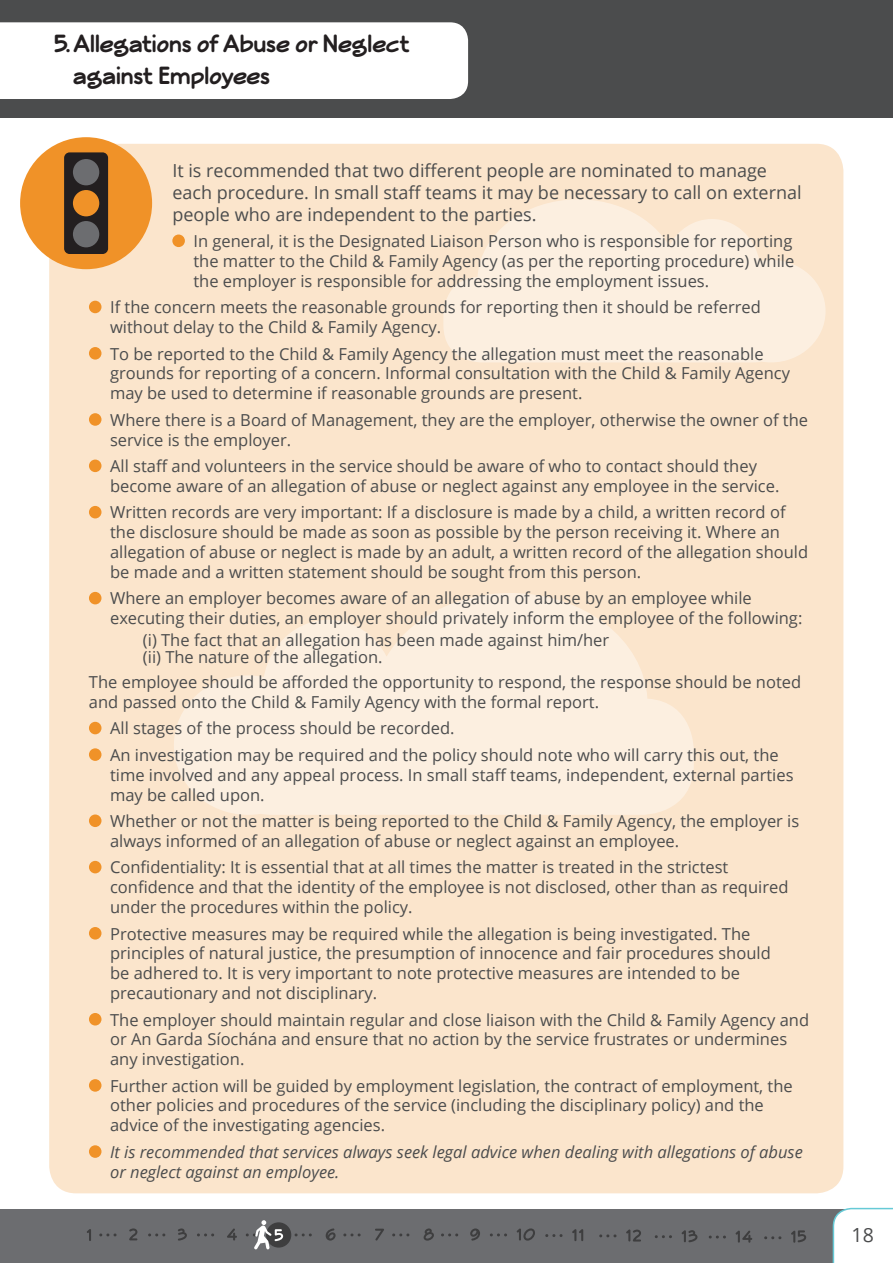
<style>
.page{position:relative;width:893px;height:1263px;background:#fff}
.page>*{position:absolute;margin:0;border:0;box-sizing:border-box;transform-origin:0 0}
.t1{font:700 27px/32.4px "Veggieburger";color:#231f20}
.t2{font:19.5px "Open Sans";color:#4b4c4d}
.t3{font:18px/21.6px "Open Sans";color:#4b4c4d}
.t4{font:16.5px/19.8px "Open Sans";color:#4b4c4d}
.t5{font:italic 16.5px/19.8px "Open Sans";color:#4b4c4d}
</style>
<div class="page">
<div style="left:0;top:1209px;width:893px;height:54px;background:#6c6d70"></div>
<svg style="left:656px;top:1235px;width:16px;height:3px"></svg>
<svg style="left:710px;top:1235px;width:16px;height:3px"></svg>
<svg style="left:766px;top:1236px;width:16px;height:3px"></svg>
<svg style="left:227px;top:1228px;width:10px;height:12px"></svg>
<svg style="left:87px;top:1229px;width:4px;height:12px"></svg>
<svg style="left:129px;top:1228px;width:8px;height:12px"></svg>
<svg style="left:178px;top:1228px;width:9px;height:12px"></svg>
<svg style="left:326px;top:1228px;width:10px;height:12px"></svg>
<svg style="left:375px;top:1229px;width:9px;height:11px"></svg>
<svg style="left:424px;top:1228px;width:10px;height:12px"></svg>
<svg style="left:470px;top:1228px;width:10px;height:12px"></svg>
<svg style="left:517px;top:1228px;width:18px;height:12px"></svg>
<svg style="left:101px;top:1233px;width:16px;height:3px"></svg>
<svg style="left:150px;top:1233px;width:16px;height:3px"></svg>
<svg style="left:198px;top:1233px;width:16px;height:3px"></svg>
<svg style="left:296px;top:1233px;width:16px;height:3px"></svg>
<svg style="left:345px;top:1233px;width:16px;height:3px"></svg>
<svg style="left:394px;top:1233px;width:16px;height:3px"></svg>
<svg style="left:442px;top:1233px;width:16px;height:3px"></svg>
<svg style="left:491px;top:1233px;width:16px;height:3px"></svg>
<svg style="left:547px;top:1234px;width:16px;height:3px"></svg>
<svg style="left:572px;top:1229px;width:11px;height:12px"></svg>
<svg style="left:601px;top:1234px;width:16px;height:3px"></svg>
<svg style="left:626px;top:1229px;width:15px;height:12px"></svg>
<svg style="left:682px;top:1230px;width:15px;height:12px"></svg>
<svg style="left:736px;top:1230px;width:16px;height:13px"></svg>
<svg style="left:791px;top:1230px;width:15px;height:13px"></svg>
<div style="left:49px;top:144px;width:794px;height:1049px;background:#fbe5cc;border-radius:27px"></div>
<svg style="left:174px;top:593px;width:520px;height:222px;fill:#fcefe0"></svg>
<svg style="left:443px;top:199px;width:383px;height:163px;fill:#fcefe0"></svg>
<div style="left:172px;top:235px;width:13px;height:12px;background:#f09228;border-radius:50%"></div>
<div style="left:89px;top:301px;width:12px;height:12px;background:#f09228;border-radius:50%"></div>
<div style="left:89px;top:347px;width:12px;height:13px;background:#f09228;border-radius:50%"></div>
<div style="left:89px;top:413px;width:12px;height:13px;background:#f09228;border-radius:50%"></div>
<div style="left:89px;top:460px;width:12px;height:12px;background:#f09228;border-radius:50%"></div>
<div style="left:89px;top:506px;width:12px;height:12px;background:#f09228;border-radius:50%"></div>
<div style="left:89px;top:592px;width:12px;height:12px;background:#f09228;border-radius:50%"></div>
<div style="left:89px;top:722px;width:12px;height:12px;background:#f09228;border-radius:50%"></div>
<div style="left:89px;top:748px;width:12px;height:13px;background:#f09228;border-radius:50%"></div>
<div style="left:89px;top:814px;width:12px;height:13px;background:#f09228;border-radius:50%"></div>
<div style="left:89px;top:861px;width:12px;height:12px;background:#f09228;border-radius:50%"></div>
<div style="left:89px;top:927px;width:12px;height:12px;background:#f09228;border-radius:50%"></div>
<div style="left:89px;top:1013px;width:12px;height:12px;background:#f09228;border-radius:50%"></div>
<div style="left:89px;top:1079px;width:12px;height:13px;background:#f09228;border-radius:50%"></div>
<div style="left:89px;top:1145px;width:12px;height:13px;background:#f09228;border-radius:50%"></div>
<div style="left:0;top:0;width:893px;height:118px;background:#4b4c4d"></div>
<div style="left:0;top:22px;width:468px;height:77px;background:#fff"></div>
<div style="left:20px;top:137px;width:132px;height:132px;background:#f09228;border-radius:50%"></div>
<div style="left:64px;top:152px;width:44px;height:102px;background:#231f20;border-radius:5px"></div>
<div style="left:73px;top:159px;width:26px;height:26px;background:#6c6d70;border-radius:50%"></div>
<div style="left:73px;top:190px;width:26px;height:26px;background:#f09228;border-radius:50%"></div>
<div style="left:73px;top:221px;width:26px;height:26px;background:#6c6d70;border-radius:50%"></div>
<div style="left:266px;top:1222px;width:25px;height:25px;background:#3e3e3f;border-radius:50%"></div>
<svg style="left:247px;top:1220px;width:38px;height:29px"></svg>
<svg style="left:833px;top:1208px;width:60px;height:55px;background:#f6fafb"></svg>
<h1 class="t1" style="left:73px;top:27px;width:338px;text-indent:-19px">5. Allegations of Abuse or Neglect against Employees</h1>
<p class="t3" style="left:172px;top:160px;width:631px">It is recommended that two different people are nominated to manage each procedure. In small staff teams it may be necessary to call on external people who are independent to the parties.</p>
<p class="t4" style="left:193px;top:231px;width:602px;text-align:justify">In general, it is the Designated Liaison Person who is responsible for reporting the matter to the Child &amp; Family Agency (as per the reporting procedure) while the employer is responsible for addressing the employment issues.</p>
<p class="t4" style="left:110px;top:297px;width:652px">If the concern meets the reasonable grounds for reporting then it should be referred without delay to the Child &amp; Family Agency.</p>
<p class="t4" style="left:110px;top:343px;width:681px">To be reported to the Child &amp; Family Agency the allegation must meet the reasonable grounds for reporting of a concern. Informal consultation with the Child &amp; Family Agency may be used to determine if reasonable grounds are present.</p>
<p class="t4" style="left:110px;top:409px;width:699px">Where there is a Board of Management, they are the employer, otherwise the owner of the service is the employer.</p>
<p class="t4" style="left:110px;top:456px;width:671px">All staff and volunteers in the service should be aware of who to contact should they become aware of an allegation of abuse or neglect against any employee in the service.</p>
<p class="t4" style="left:110px;top:502px;width:700px">Written records are very important: If a disclosure is made by a child, a written record of the disclosure should be made as soon as possible by the person receiving it. Where an allegation of abuse or neglect is made by an adult, a written record of the allegation should be made and a written statement should be sought from this person.</p>
<p class="t4" style="left:110px;top:588px;width:694px">Where an employer becomes aware of an allegation of abuse by an employee while executing their duties, an employer should privately inform the employee of the following:</p>
<p class="t4" style="left:143px;top:631px;width:468px;line-height:17.2px">(i) The fact that an allegation has been made against him/her (ii) The nature of the allegation.</p>
<p class="t4" style="left:89px;top:672px;width:714px">The employee should be afforded the opportunity to respond, the response should be noted and passed onto the Child &amp; Family Agency with the formal report.</p>
<p class="t4" style="left:110px;top:715px;width:670px;line-height:26.5px">All stages of the process should be recorded.<br>An investigation may be required and the policy should note who will carry this out, the</p>
<p class="t4" style="left:110px;top:764px;width:685px">time involved and any appeal process. In small staff teams, independent, external parties may be called upon.</p>
<p class="t4" style="left:110px;top:811px;width:691px">Whether or not the matter is being reported to the Child &amp; Family Agency, the employer is always informed of an allegation of abuse or neglect against an employee.</p>
<p class="t4" style="left:110px;top:857px;width:680px">Confidentiality: It is essential that at all times the matter is treated in the strictest confidence and that the identity of the employee is not disclosed, other than as required under the procedures within the policy.</p>
<p class="t4" style="left:110px;top:923px;width:662px">Protective measures may be required while the allegation is being investigated. The principles of natural justice, the presumption of innocence and fair procedures should be adhered to. It is very important to note protective measures are intended to be precautionary and not disciplinary.</p>
<p class="t4" style="left:110px;top:1009px;width:701px">The employer should maintain regular and close liaison with the Child &amp; Family Agency and or An Garda Síochána and ensure that no action by the service frustrates or undermines any investigation.</p>
<p class="t4" style="left:110px;top:1075px;width:684px">Further action will be guided by employment legislation, the contract of employment, the other policies and procedures of the service (including the disciplinary policy) and the advice of the investigating agencies.</p>
<p class="t5" style="left:110px;top:1141px;width:694px">It is recommended that services always seek legal advice when dealing with allegations of abuse or neglect against an employee.</p>
<p class="t2" style="left:852px;top:1222px;width:24px">18</p>
</div>
